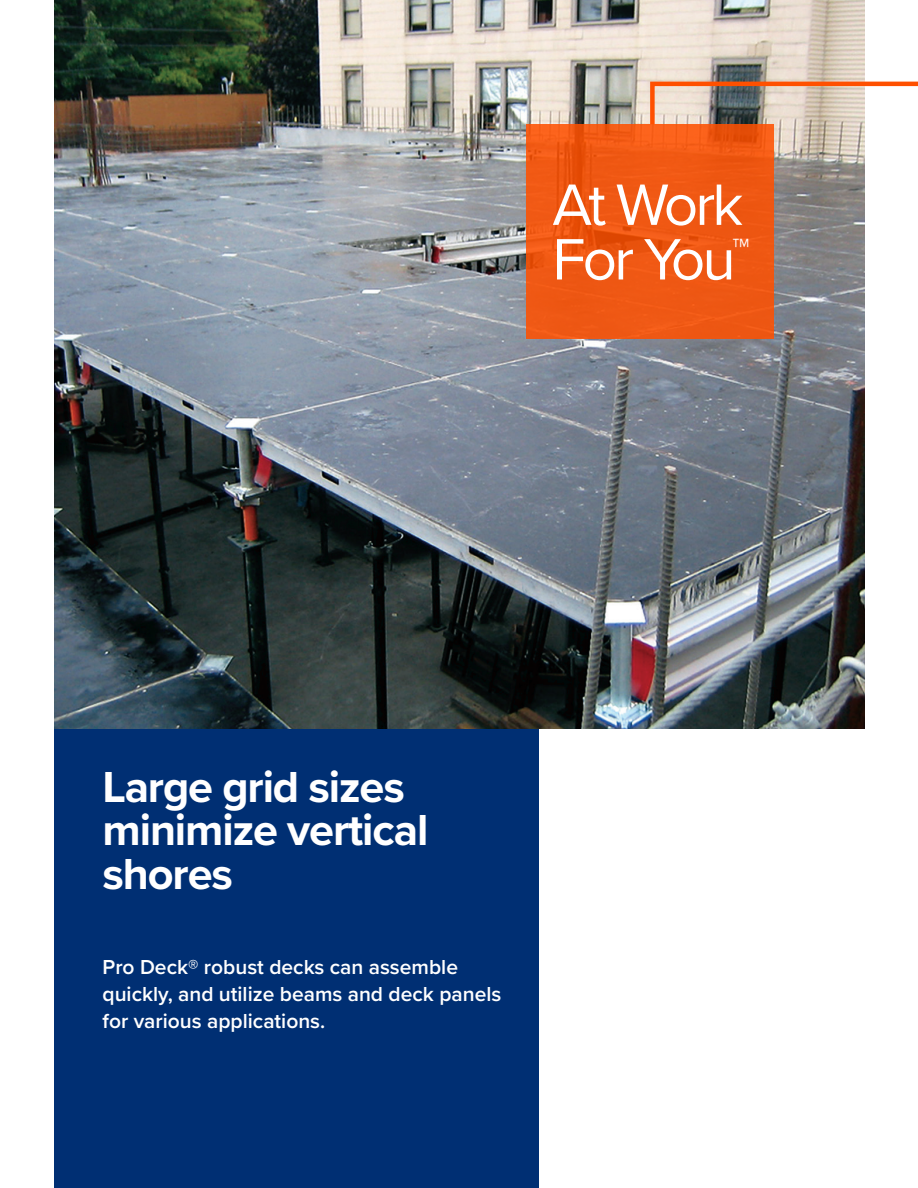
<style>
.page{position:relative;width:918px;height:1188px;background:#fff}
.page>*{position:absolute;margin:0;border:0;box-sizing:border-box;transform-origin:0 0}
.t1{font:60.45px/54.6px "Proxima Nova";letter-spacing:-.05em;color:#fff}
.t2{font:700 45px/43.5px "Proxima Nova";letter-spacing:-.025em;color:#fff}
.t3{font:600 21px/27px "Proxima Nova";color:#fff}
</style>
<div class="page">
<div style="left:54px;top:688px;width:485px;height:500px;background:#002f73"></div>
<img style="left:54px;top:0;width:810px;height:729px">
<svg style="left:648px;top:79px;width:270px;height:50px"></svg>
<svg style="left:526px;top:124px;width:248px;height:215px;background:#ef5712"></svg>
<p class="t1" style="left:552px;top:175px;width:199px">At Work<br>For You<sup>™</sup></p>
<p class="t2" style="left:103px;top:764px;width:327px">Large grid sizes minimize vertical shores</p>
<p class="t3" style="left:103px;top:953px;width:400px">Pro Deck® robust decks can assemble quickly, and utilize beams and deck panels for various applications.</p>
</div>
